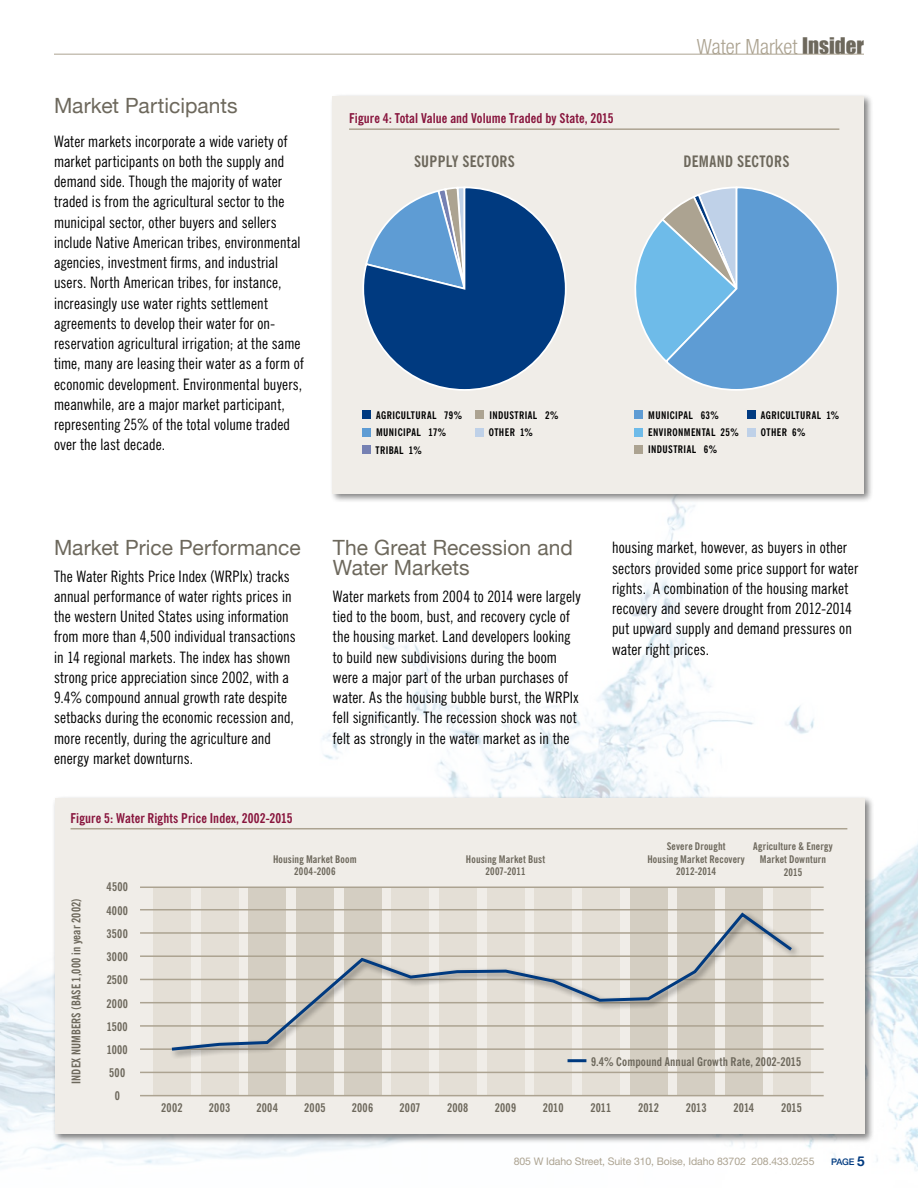
<style>
.page{position:relative;width:918px;height:1188px;background:#fff}
.page>*{position:absolute;margin:0;border:0;box-sizing:border-box;transform-origin:0 0}
.t1{font:21px/20.2px "Helvetica Neue";letter-spacing:.005em;color:#6d685c}
.t2{font:300 condensed 21px "Helvetica Neue";color:#aca391}
.t3{font:condensed 15.75px/20.2px "News Gothic BT";letter-spacing:.01em;color:#000}
.t4{font:700 condensed 15.75px "News Gothic BT";letter-spacing:.02em;color:#6d685c}
.t5{font:700 condensed 13.5px "News Gothic BT";letter-spacing:.005em;color:#88153d}
.t6{font:700 condensed 12px "News Gothic BT";letter-spacing:.015em;color:#6d685c}
.t7{font:700 condensed 10.5px/12.8px "News Gothic BT";letter-spacing:.015em;color:#6d685c;text-align:center}
.t8{font:700 condensed 10.5px "News Gothic BT";letter-spacing:.035em;color:#000}
.t9{font:10.5px "Helvetica Neue";letter-spacing:-.01em;color:#aca391}
.t10{font:500 9px "Helvetica Neue";color:#003a80}
.s1{font-family:"Impact";font-weight:400;font-stretch:normal;color:#6d685c}
.s2{font-weight:700;font-size:13.5px}
</style>
<div class="page">
<img style="left:0;top:503px;width:918px;height:668px">
<hr style="left:54px;top:54px;width:810px;height:1px;background:#aca391">
<div style="left:330px;top:93px;width:544px;height:410px;background:#000;opacity:.5"></div>
<div style="left:333px;top:96px;width:531px;height:397px;background:#f0ede8"></div>
<div style="left:52px;top:795px;width:823px;height:349px;background:#000;opacity:.5"></div>
<div style="left:55px;top:798px;width:810px;height:336px;background:#f0ede8"></div>
<hr style="left:71px;top:828px;width:776px;height:1px;background:#aca391">
<div style="left:153px;top:887px;width:38px;height:209px;background:#e4dfd6"></div>
<div style="left:201px;top:887px;width:37px;height:209px;background:#e4dfd6"></div>
<div style="left:248px;top:887px;width:38px;height:209px;background:#d4cec2"></div>
<div style="left:296px;top:887px;width:38px;height:209px;background:#d4cec2"></div>
<div style="left:344px;top:887px;width:37px;height:209px;background:#d4cec2"></div>
<div style="left:391px;top:887px;width:38px;height:209px;background:#e4dfd6"></div>
<div style="left:439px;top:887px;width:38px;height:209px;background:#e4dfd6"></div>
<div style="left:487px;top:887px;width:37px;height:209px;background:#e4dfd6"></div>
<div style="left:534px;top:887px;width:38px;height:209px;background:#e4dfd6"></div>
<div style="left:582px;top:887px;width:38px;height:209px;background:#e4dfd6"></div>
<div style="left:630px;top:887px;width:37px;height:209px;background:#d4cec2"></div>
<div style="left:677px;top:887px;width:38px;height:209px;background:#d4cec2"></div>
<div style="left:725px;top:887px;width:38px;height:209px;background:#d4cec2"></div>
<div style="left:773px;top:887px;width:37px;height:209px;background:#e4dfd6"></div>
<hr style="left:140px;top:1072px;width:684px;height:1px;background:#aca391">
<hr style="left:140px;top:1048px;width:684px;height:2px;background:#aca391">
<hr style="left:140px;top:1025px;width:684px;height:2px;background:#aca391">
<hr style="left:140px;top:1002px;width:684px;height:1px;background:#aca391">
<hr style="left:140px;top:979px;width:684px;height:1px;background:#aca391">
<hr style="left:140px;top:955px;width:684px;height:2px;background:#aca391">
<hr style="left:140px;top:932px;width:684px;height:2px;background:#aca391">
<hr style="left:140px;top:909px;width:684px;height:1px;background:#aca391">
<hr style="left:140px;top:887px;width:684px;height:1px;background:#aca391">
<hr style="left:140px;top:1095px;width:684px;height:1px;background:#aca391">
<div style="left:170px;top:910px;width:631px;height:150px;background:#000;opacity:.5"></div>
<svg style="left:169px;top:910px;width:626px;height:142px"></svg>
<hr style="left:568px;top:1059px;width:18px;height:3px;background:#003a80">
<hr style="left:349px;top:128px;width:490px;height:2px;background:#aca391">
<svg style="left:362px;top:186px;width:205px;height:205px"></svg>
<div style="left:362px;top:411px;width:9px;height:8px;background:#003a80"></div>
<div style="left:362px;top:428px;width:9px;height:8px;background:#5e9cd4"></div>
<div style="left:476px;top:411px;width:8px;height:8px;background:#aca391"></div>
<div style="left:362px;top:445px;width:9px;height:9px;background:#7681b3"></div>
<div style="left:476px;top:428px;width:8px;height:8px;background:#bfd1e8"></div>
<svg style="left:634px;top:186px;width:205px;height:205px"></svg>
<div style="left:634px;top:411px;width:9px;height:8px;background:#5e9cd4"></div>
<div style="left:634px;top:428px;width:9px;height:8px;background:#6ebbe9"></div>
<div style="left:634px;top:445px;width:9px;height:9px;background:#aca391"></div>
<div style="left:748px;top:411px;width:8px;height:8px;background:#003a80"></div>
<div style="left:748px;top:428px;width:8px;height:8px;background:#bfd1e8"></div>
<h1 class="t1" style="left:54px;top:97px;width:185px">Market Participants</h1>
<p class="t3" style="left:54px;top:131px;width:251px">Water markets incorporate a wide variety of market participants on both the supply and demand side. Though the majority of water traded is from the agricultural sector to the municipal sector, other buyers and sellers include Native American tribes, environmental agencies, investment firms, and industrial users. North American tribes, for instance, increasingly use water rights settlement agreements to develop their water for on&shy;reservation agricultural irrigation; at the same time, many are leasing their water as a form of economic development. Environmental buyers, meanwhile, are a major market participant, representing 25% of the total volume traded over the last decade.</p>
<p class="t5" style="left:349px;top:110px;width:266px">Figure 4: Total Value and Volume Traded by State, 2015</p>
<p class="t4" style="left:414px;top:151px;width:103px">Supply Sectors</p>
<h1 class="t2" style="left:697px;top:34px;width:169px">Water Market <span class="s1">Insider</span></h1>
<p class="t4" style="left:683px;top:151px;width:108px">Demand Sectors</p>
<p class="t8" style="left:376px;top:409px;width:87px">Agricultural 79%</p>
<p class="t8" style="left:376px;top:443px;width:19px">Tribal</p>
<p class="t8" style="left:409px;top:443px;width:14px">1%</p>
<p class="t8" style="left:489px;top:409px;width:70px">Industrial 2%</p>
<p class="t8" style="left:376px;top:426px;width:72px">Municipal 17%</p>
<p class="t8" style="left:489px;top:426px;width:46px">Other 1%</p>
<p class="t8" style="left:648px;top:409px;width:72px">Municipal 63%</p>
<p class="t8" style="left:761px;top:409px;width:80px">Agricultural 1%</p>
<p class="t8" style="left:648px;top:426px;width:92px">Environmental 25%</p>
<p class="t8" style="left:761px;top:426px;width:46px">Other 6%</p>
<p class="t8" style="left:648px;top:443px;width:70px">Industrial 6%</p>
<h1 class="t1" style="left:54px;top:538px;width:248px">Market Price Performance</h1>
<p class="t3" style="left:54px;top:566px;width:243px">The Water Rights Price Index (WRPIx) tracks annual performance of water rights prices in the western United States using information from more than 4,500 individual transactions in 14 regional markets. The index has shown strong price appreciation since 2002, with a 9.4% compound annual growth rate despite setbacks during the economic recession and, more recently, during the agriculture and energy market downturns.</p>
<p class="t5" style="left:71px;top:810px;width:224px">Figure 5: Water Rights Price Index, 2002-2015</p>
<h1 class="t1" style="left:333px;top:538px;width:242px">The Great Recession and<br>Water Markets</h1>
<p class="t3" style="left:333px;top:586px;width:249px">Water markets from 2004 to 2014 were largely tied to the boom, bust, and recovery cycle of the housing market. Land developers looking to build new subdivisions during the boom were a major part of the urban purchases of water. As the housing bubble burst, the WRPIx fell significantly. The recession shock was not felt as strongly in the water market as in the</p>
<p class="t3" style="left:612px;top:538px;width:248px">housing market, however, as buyers in other sectors provided some price support for water rights. A combination of the housing market recovery and severe drought from 2012-2014 put upward supply and demand pressures on water right prices.</p>
<p class="t6" style="left:69px;top:1084px;width:187px;rotate:-90deg">INDEX NUMBERS (BASE 1,000 in year 2002)</p>
<p class="t6" style="left:107px;top:880px;width:23px">4500</p>
<p class="t6" style="left:107px;top:903px;width:23px">4000</p>
<p class="t6" style="left:107px;top:926px;width:23px">3500</p>
<p class="t6" style="left:107px;top:949px;width:23px">3000</p>
<p class="t6" style="left:107px;top:973px;width:23px">2500</p>
<p class="t6" style="left:107px;top:996px;width:23px">2000</p>
<p class="t6" style="left:107px;top:1019px;width:23px">1500</p>
<p class="t6" style="left:107px;top:1042px;width:23px">1000</p>
<p class="t6" style="left:109px;top:1066px;width:17px">500</p>
<p class="t6" style="left:115px;top:1089px;width:7px">0</p>
<p class="t7" style="left:273px;top:852px;width:85px">Housing Market Boom<br>2004-2006</p>
<p class="t7" style="left:466px;top:852px;width:81px">Housing Market Bust<br>2007-2011</p>
<p class="t7" style="left:647px;top:840px;width:99px">Severe Drought<br>Housing Market Recovery<br>2012-2014</p>
<p class="t7" style="left:753px;top:840px;width:81px">Agriculture &amp; Energy<br>Market Downturn<br>2015</p>
<p class="t6" style="left:161px;top:1100px;width:23px">2002</p>
<p class="t6" style="left:591px;top:1054px;width:212px">9.4% Compound Annual Growth Rate, 2002-2015</p>
<p class="t6" style="left:209px;top:1100px;width:23px">2003</p>
<p class="t6" style="left:257px;top:1100px;width:23px">2004</p>
<p class="t6" style="left:304px;top:1100px;width:23px">2005</p>
<p class="t6" style="left:352px;top:1100px;width:23px">2006</p>
<p class="t6" style="left:400px;top:1100px;width:23px">2007</p>
<p class="t6" style="left:447px;top:1100px;width:23px">2008</p>
<p class="t6" style="left:495px;top:1100px;width:23px">2009</p>
<p class="t6" style="left:543px;top:1100px;width:22px">2010</p>
<p class="t6" style="left:591px;top:1100px;width:22px">2011</p>
<p class="t6" style="left:638px;top:1100px;width:22px">2012</p>
<p class="t6" style="left:686px;top:1100px;width:22px">2013</p>
<p class="t6" style="left:734px;top:1100px;width:22px">2014</p>
<p class="t6" style="left:781px;top:1100px;width:22px">2015</p>
<p class="t9" style="left:514px;top:1155px;width:302px">805 W Idaho Street, Suite 310, Boise, Idaho 83702 208.433.0255</p>
<p class="t10" style="left:831px;top:1154px;width:35px">PAGE <span class="s2">5</span></p>
</div>
